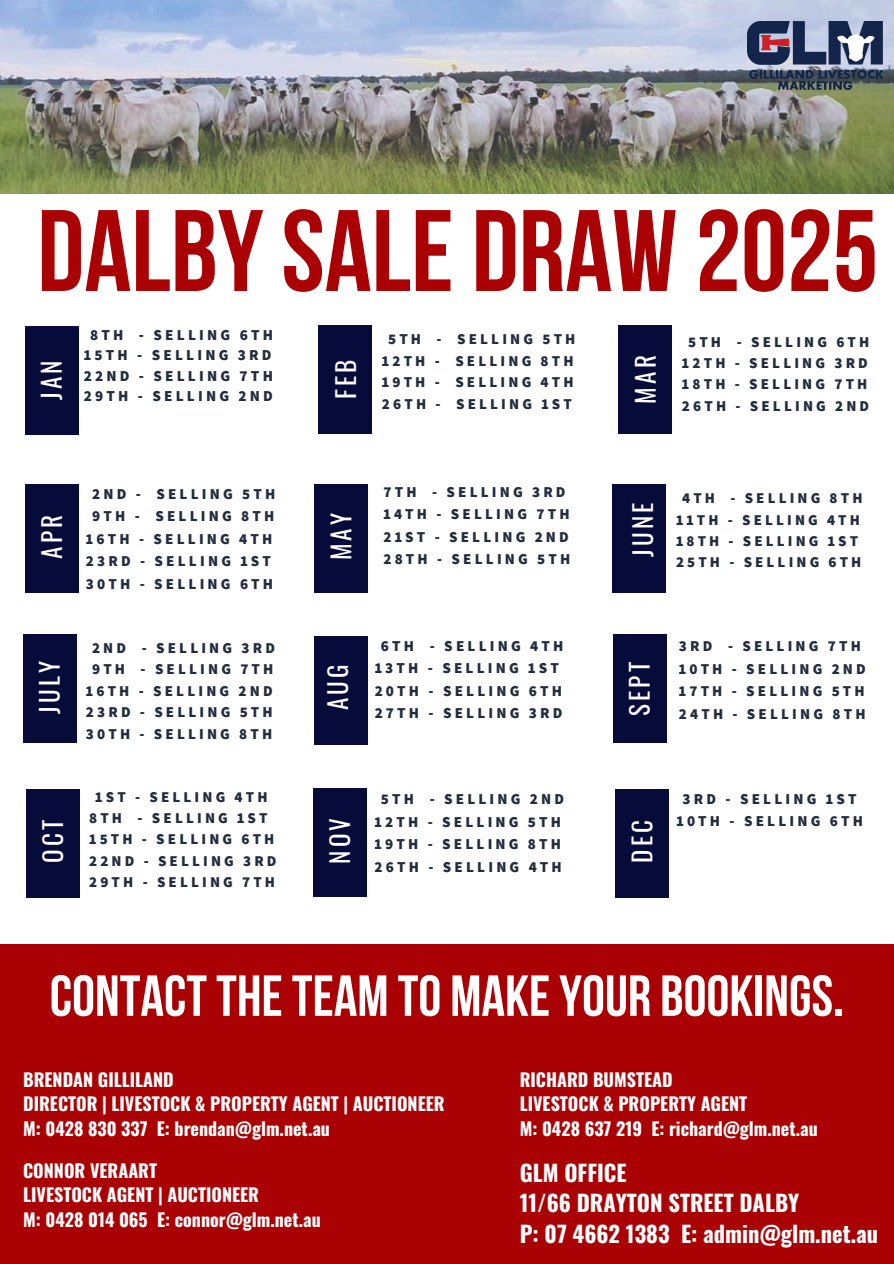
<style>
.page{position:relative;width:894px;height:1264px;background:#fff}
.page>*{position:absolute;margin:0;border:0;box-sizing:border-box;transform-origin:0 0}
.t1{font:115.5px "Bebas Neue Cyrillic";color:#aa0204}
.t2{font:57.75px "Bebas Neue Cyrillic";color:#fff}
.t3{font:25.2px "Oswald";color:#fff}
.t4{font:25.05px "Oswald";letter-spacing:.13em;color:#fff}
.t5{font:24.9px "Oswald";color:#fff}
.t6{font:700 22.5px/30.3px "Oswald";color:#fff}
.t7{font:700 18px/24.8px "Oswald";color:#fff}
.t8{font:800 15.15px "Assistant";letter-spacing:.21em;color:#232d3d}
.t9{font:800 15px/21.3px "Assistant";letter-spacing:.21em;color:#232d3d}
.t10{font:800 14.85px "Assistant";letter-spacing:.21em;color:#232d3d}
</style>
<div class="page">
<img style="left:0;top:0;width:893px;height:193px">
<img style="left:747px;top:22px;width:136px;height:67px">
<div style="left:613px;top:634px;width:53px;height:109px;background:#070b39"></div>
<div style="left:26px;top:326px;width:52px;height:108px;background:#070b39"></div>
<div style="left:318px;top:325px;width:53px;height:109px;background:#070b39"></div>
<div style="left:314px;top:483px;width:53px;height:109px;background:#070b39"></div>
<div style="left:618px;top:325px;width:52px;height:109px;background:#070b39"></div>
<div style="left:25px;top:483px;width:53px;height:109px;background:#070b39"></div>
<div style="left:615px;top:788px;width:53px;height:109px;background:#070b39"></div>
<div style="left:313px;top:788px;width:53px;height:108px;background:#070b39"></div>
<div style="left:26px;top:788px;width:53px;height:109px;background:#070b39"></div>
<div style="left:315px;top:636px;width:53px;height:109px;background:#070b39"></div>
<div style="left:612px;top:483px;width:53px;height:109px;background:#070b39"></div>
<div style="left:23px;top:634px;width:53px;height:109px;background:#070b39"></div>
<div style="left:0;top:943px;width:893px;height:320px;background:#aa0204"></div>
<p class="t1" style="left:37px;top:204px;width:842px">DALBYSALE DRAW 2025</p>
<p class="t8" style="left:90px;top:324px;width:184px">8TH - SELLING 6TH</p>
<p class="t8" style="left:84px;top:345px;width:189px">15TH - SELLING 3RD</p>
<h3 class="t8" style="left:84px;top:365px;width:191px">22ND - SELLING 7TH</h3>
<p class="t8" style="left:84px;top:385px;width:191px">29TH - SELLING 2ND</p>
<p class="t9" style="left:388px;top:328px;width:189px">5TH - SELLING 5TH</p>
<p class="t9" style="left:382px;top:349px;width:59px">12TH -</p>
<p class="t9" style="left:455px;top:349px;width:120px">SELLING 8TH</p>
<p class="t9" style="left:382px;top:371px;width:45px">19TH</p>
<p class="t9" style="left:434px;top:371px;width:140px">- SELLING 4TH</p>
<p class="t9" style="left:382px;top:392px;width:191px">26TH - SELLING 1ST</p>
<p class="t9" style="left:688px;top:330px;width:183px">5TH - SELLING 6TH</p>
<p class="t9" style="left:681px;top:352px;width:187px">12TH - SELLING 3RD</p>
<p class="t9" style="left:681px;top:373px;width:187px">18TH - SELLING 7TH</p>
<p class="t4" style="left:625px;top:404px;width:50px;rotate:-90deg">MAR</p>
<p class="t4" style="left:326px;top:399px;width:41px;rotate:-90deg">FEB</p>
<p class="t3" style="left:32px;top:400px;width:41px;rotate:-90deg">JAN</p>
<p class="t9" style="left:681px;top:394px;width:189px">26TH - SELLING 2ND</p>
<p class="t4" style="left:32px;top:558px;width:45px;rotate:-90deg">APR</p>
<p class="t9" style="left:92px;top:482px;width:185px">2ND - SELLING 5TH</p>
<p class="t9" style="left:92px;top:505px;width:184px">9TH - SELLING 8TH</p>
<h3 class="t9" style="left:86px;top:527px;width:188px">16TH - SELLING 4TH</h3>
<h3 class="t9" style="left:86px;top:550px;width:187px">23RD - SELLING 1ST</h3>
<p class="t9" style="left:86px;top:572px;width:189px">30TH - SELLING 6TH</p>
<p class="t4" style="left:331px;top:543px;width:49px;rotate:-90deg">MAY</p>
<h3 class="t4" style="left:321px;top:560px;width:49px;rotate:-90deg">MAY</h3>
<h3 class="t5" style="left:328px;top:559px;width:41px;rotate:-90deg">FEB</h3>
<h3 class="t9" style="left:383px;top:480px;width:184px">7TH - SELLING 3RD</h3>
<p class="t9" style="left:383px;top:503px;width:188px">14TH - SELLING 7TH</p>
<p class="t9" style="left:383px;top:525px;width:187px">21ST - SELLING 2ND</p>
<p class="t9" style="left:383px;top:548px;width:188px">28TH - SELLING 5TH</p>
<h3 class="t4" style="left:623px;top:557px;width:56px;rotate:-90deg">JUNE</h3>
<p class="t9" style="left:381px;top:634px;width:184px">6TH - SELLING 4TH</p>
<p class="t9" style="left:374px;top:656px;width:189px;line-height:22.5px">13TH - SELLING 1ST<br>20TH - SELLING 6TH</p>
<p class="t9" style="left:374px;top:702px;width:189px">27TH - SELLING 3RD</p>
<p class="t9" style="left:92px;top:637px;width:184px">2ND - SELLING 3RD</p>
<p class="t9" style="left:92px;top:658px;width:183px">9TH - SELLING 7TH</p>
<p class="t9" style="left:86px;top:679px;width:188px">16TH - SELLING 2ND</p>
<p class="t9" style="left:86px;top:701px;width:188px">23RD - SELLING 5TH</p>
<p class="t9" style="left:86px;top:722px;width:188px">30TH - SELLING 8TH</p>
<p class="t4" style="left:28px;top:698px;width:39px;rotate:-90deg">JUL</p>
<p class="t4" style="left:619px;top:716px;width:56px;rotate:-90deg">SEPT</p>
<p class="t4" style="left:30px;top:713px;width:54px;rotate:-90deg">JULY</p>
<p class="t4" style="left:318px;top:710px;width:47px;rotate:-90deg">AUG</p>
<p class="t4" style="left:33px;top:863px;width:45px;rotate:-90deg">OCT</p>
<h3 class="t9" style="left:89px;top:785px;width:180px;text-indent:6px">1ST - SELLING 4TH<br>8TH</h3>
<h3 class="t9" style="left:89px;top:806px;width:189px;text-indent:48px">- SELLING 1ST<br>15TH - SELLING 6TH<br>22ND - SELLING 3RD<br>29TH - SELLING 7TH</h3>
<p class="t4" style="left:320px;top:864px;width:47px;rotate:-90deg">NOV</p>
<p class="t9" style="left:380px;top:788px;width:185px">5TH - SELLING 2ND</p>
<p class="t9" style="left:374px;top:810px;width:188px">12TH - SELLING 5TH</p>
<p class="t9" style="left:374px;top:833px;width:188px">19TH - SELLING 8TH</p>
<p class="t9" style="left:374px;top:855px;width:189px">26TH - SELLING 4TH</p>
<p class="t4" style="left:622px;top:863px;width:44px;rotate:-90deg">DEC</p>
<p class="t10" style="left:682px;top:488px;width:182px">4TH - SELLING 8TH</p>
<h3 class="t10" style="left:675px;top:509px;width:185px">11TH - SELLING 4TH</h3>
<p class="t10" style="left:675px;top:531px;width:184px">18TH - SELLING 1ST</p>
<p class="t10" style="left:675px;top:552px;width:187px">25TH - SELLING 6TH</p>
<p class="t9" style="left:678px;top:635px;width:183px">3RD - SELLING 7TH</p>
<p class="t9" style="left:678px;top:657px;width:188px">10TH - SELLING 2ND</p>
<p class="t9" style="left:678px;top:680px;width:187px">17TH - SELLING 5TH</p>
<p class="t9" style="left:678px;top:702px;width:188px">24TH - SELLING 8TH</p>
<p class="t9" style="left:682px;top:787px;width:175px">3RD - SELLING 1ST</p>
<p class="t9" style="left:676px;top:810px;width:188px">10TH - SELLING 6TH</p>
<p class="t2" style="left:50px;top:972px;width:795px">CONTACTTHETEAM TO MAKEYOUR BOOKINGS.</p>
<p class="t7" style="left:23px;top:1066px;width:423px">BRENDAN GILLILAND<br>DIRECTOR | LIVESTOCK &amp; PROPERTY AGENT | AUCTIONEER<br>M: 0428 830 337 E: brendan@glm.net.au</p>
<p class="t7" style="left:519px;top:1066px;width:299px">RICHARD BUMSTEAD<br>LIVESTOCK &amp; PROPERTY AGENT<br>M: 0428 637 219 E: richard@glm.net.au</p>
<h3 class="t7" style="left:23px;top:1157px;width:299px">CONNOR VERAART<br>LIVESTOCK AGENT | AUCTIONEER<br>M: 0428 014 065 E: connor@glm.net.au</h3>
<p class="t6" style="left:519px;top:1156px;width:360px">GLM OFFICE<br>11/66 DRAYTON STREET DALBY<br>P: 07 4662 1383 E: admin@glm.net.au</p>
</div>
